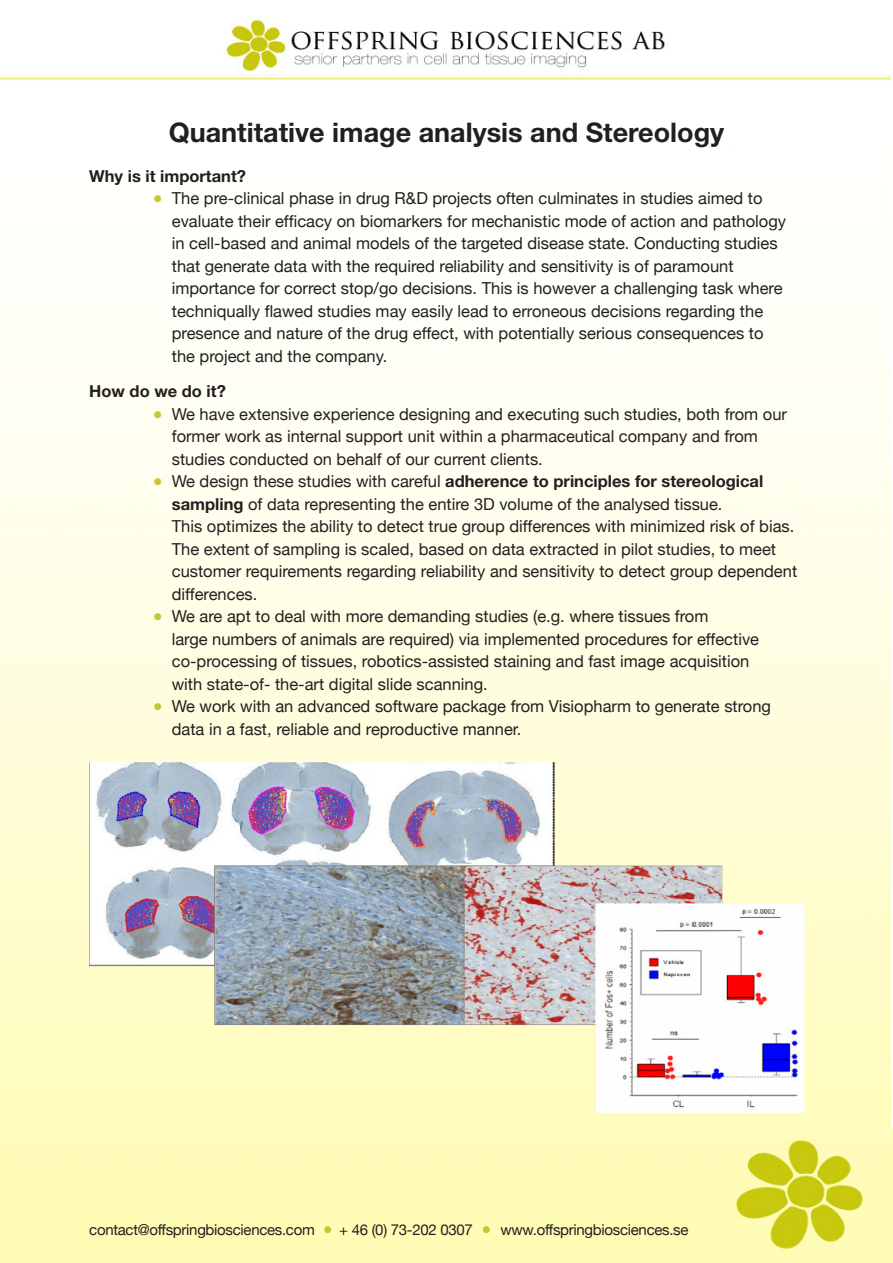
<style>
.page{position:relative;width:893px;height:1263px;background:#fff}
.page>*{position:absolute;margin:0;border:0;box-sizing:border-box;transform-origin:0 0}
.rubrik{font:700 27px "Helvetica Neue";color:#231f20}
.brödtext{font:16.5px/22.5px "Helvetica Neue";color:#231f20}
.brödtext-2{font:700 16.5px "Helvetica Neue";color:#231f20}
.t1{font:15px "Helvetica Neue";letter-spacing:-.02em;color:#231f20}
.s1{font-size:31.5px;color:#c7c82d}
.s2{font-weight:700}
</style>
<div class="page">
<img style="left:0;top:17px;width:893px;height:1246px">
<img style="left:89px;top:762px;width:715px;height:351px">
<p class="rubrik" style="left:169px;top:116px;width:557px">Quantitative image analysis and Stereology</p>
<p class="brödtext-2" style="left:89px;top:166px;width:158px">Why is it important?</p>
<p class="brödtext" style="left:172px;top:188px;width:616px;text-indent:-20px"><span class="s1">•</span> The pre-clinical phase in drug R&amp;D projects often culminates in studies aimed to evaluate their efficacy on biomarkers for mechanistic mode of action and pathology in cell-based and animal models of the targeted disease state. Conducting studies that generate data with the required reliability and sensitivity is of paramount importance for correct stop/go decisions. This is however a challenging task where techniqually flawed studies may easily lead to erroneous decisions regarding the presence and nature of the drug effect, with potentially serious consequences to the project and the company.</p>
<p class="brödtext-2" style="left:89px;top:381px;width:138px">How do we do it?</p>
<p class="brödtext" style="left:172px;top:403px;width:617px;text-indent:-20px"><span class="s1">•</span> We have extensive experience designing and executing such studies, both from our former work as internal support unit within a pharmaceutical company and from studies conducted on behalf of our current clients.</p>
<p class="brödtext" style="left:172px;top:471px;width:627px;text-indent:-20px"><span class="s1">•</span> We design these studies with careful <span class="s2">adherence to principles for stereological sampling</span> of data representing the entire 3D volume of the analysed tissue.<br>This optimizes the ability to detect true group differences with minimized risk of bias.<br>The extent of sampling is scaled, based on data extracted in pilot studies, to meet customer requirements regarding reliability and sensitivity to detect group dependent differences.</p>
<p class="brödtext" style="left:172px;top:606px;width:589px;text-indent:-20px"><span class="s1">•</span> We are apt to deal with more demanding studies (e.g. where tissues from<br>large numbers of animals are required) via implemented procedures for effective co-processing of tissues, robotics-assisted staining and fast image acquisition with state-of- the-art digital slide scanning.</p>
<p class="brödtext" style="left:172px;top:696px;width:601px;text-indent:-20px"><span class="s1">•</span> We work with an advanced software package from Visiopharm to generate strong data in a fast, reliable and reproductive manner.</p>
<p class="t1" style="left:89px;top:1219px;width:601px">contact@offspringbiosciences.com <span class="s1">•</span> + 46 (0) 73-202 0307 <span class="s1">•</span> www.offspringbiosciences.se</p>
</div>
